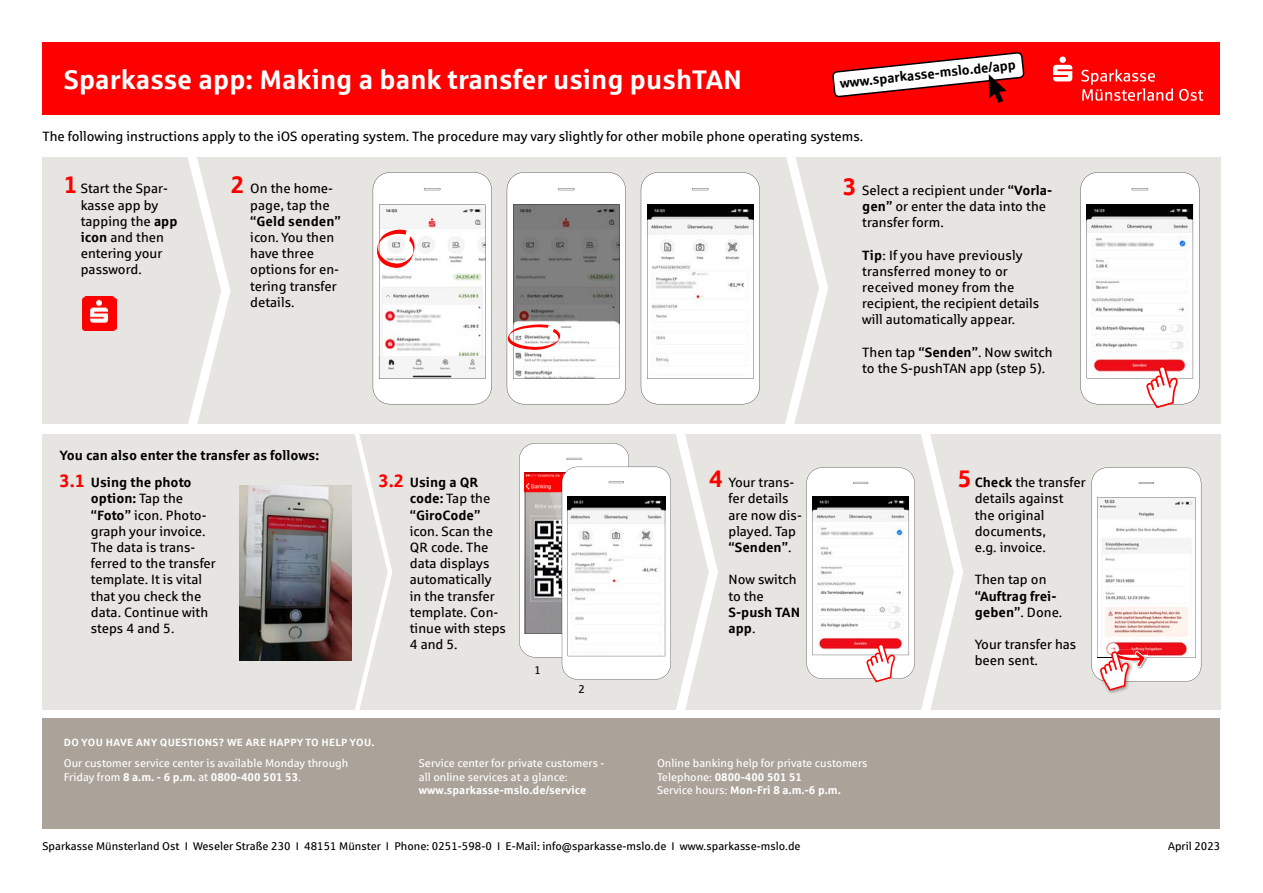
<style>
.page{position:relative;width:1263px;height:893px;background:#fff}
.page>*{position:absolute;margin:0;border:0;box-sizing:border-box;transform-origin:0 0}
.t1{font:700 27px "Sparkasse Rg";color:#fff}
.t2{font:13.5px/16.2px "Sparkasse Rg";color:#000}
.t3{font:700 13.5px/16.2px "Sparkasse Rg";color:#000}
.t4{font:11.25px/13.5px "Sparkasse Rg";color:#fff}
.t5{font:11.25px "Sparkasse Rg";color:#000}
.t6{font:700 11.25px "Sparkasse Rg";color:#fff}
.t7{font:700 10.5px "Sparkasse Rg";letter-spacing:.025em;color:#fff}
.s1{font-weight:700;font-size:24px;color:#f00}
.s2{font-weight:700}
.s3{font-weight:700;font-size:18px;color:#f00}
.s4{font-size:18px;color:#f00}
.s5{font-weight:400}
</style>
<div class="page">
<div style="left:43px;top:43px;width:1177px;height:72px;background:#f00"></div>
<div style="left:43px;top:157px;width:1178px;height:553px;background:#e7e5e1"></div>
<svg style="left:187px;top:157px;width:44px;height:268px"></svg>
<div style="left:28px;top:425px;width:1225px;height:9px;background:#fff"></div>
<img style="left:82px;top:297px;width:34px;height:34px">
<svg style="left:1080px;top:172px;width:119px;height:236px;background:#e4dbdb"></svg>
<svg style="left:641px;top:172px;width:119px;height:232px;background:#ebebeb"></svg>
<svg style="left:507px;top:172px;width:119px;height:232px;background:#bdbbba"></svg>
<svg style="left:373px;top:172px;width:119px;height:232px;background:#f3efef"></svg>
<svg style="left:355px;top:434px;width:37px;height:276px"></svg>
<img style="left:239px;top:486px;width:112px;height:174px">
<svg style="left:785px;top:157px;width:178px;height:553px"></svg>
<svg style="left:519px;top:434px;width:199px;height:276px"></svg>
<img style="left:1108px;top:691px;width:13px;height:3px">
<svg style="left:1091px;top:467px;width:110px;height:224px;background:#f2e5e5"></svg>
<svg style="left:1053px;top:57px;width:19px;height:24px"></svg>
<svg style="left:1081px;top:69px;width:92px;height:32px"></svg>
<svg style="left:1179px;top:89px;width:24px;height:12px"></svg>
<div style="left:43px;top:718px;width:1177px;height:111px;background:#aba399"></div>
<svg style="left:832px;top:52px;width:192px;height:51px"></svg>
<h1 class="t1" style="left:64px;top:62px;width:680px">Sparkasse app: Making a bank transfer using pushTAN</h1>
<p class="t3" style="left:839px;top:74px;width:178px;rotate:-6deg">www.sparkasse-mslo.de/app</p>
<p class="t2" style="left:43px;top:128px;width:822px">The following instructions apply to the iOS operating system. The procedure may vary slightly for other mobile phone operating systems.</p>
<p class="t2" style="left:81px;top:180px;width:98px;text-indent:-17px"><span class="s1">1</span> Start the Spar&shy;kasse app by tapping the <span class="s2">app icon</span> and then entering your password.</p>
<p class="t2" style="left:231px;top:180px;width:104px;text-align:right"><span class="s1">2</span> On the home&shy;page, tap the</p>
<p class="t3" style="left:250px;top:212px;width:92px">“Geld senden”</p>
<p class="t2" style="left:250px;top:229px;width:90px">icon. You then have three options for en&shy;tering transfer details.</p>
<p class="t3" style="left:60px;top:446px;width:261px">You can also enter the transfer as follows:</p>
<p class="t2" style="left:91px;top:474px;width:127px;text-indent:-31px"><span class="s3">3.1</span> <span class="s2">Using the photo option:</span> Tap the <span class="s2">“Foto”</span> icon. Photo&shy;graph your invoice.<br>The data is trans&shy;ferred to the transfer template. It is vital that you check the data. Continue with steps 4 and 5.</p>
<p class="t3" style="left:410px;top:474px;width:82px;text-indent:-31px"><span class="s4">3.2</span> Using a QR code: <span class="s5">Tap the </span>“GiroCode”</p>
<p class="t2" style="left:410px;top:523px;width:98px">icon. Scan the<br>QR code. The data displays automatically in the transfer template. Con&shy;tinue with steps<br>4 and 5.</p>
<p class="t5" style="left:534px;top:663px;width:8px">1</p>
<p class="t5" style="left:578px;top:682px;width:8px">2</p>
<p class="t7" style="left:64px;top:736px;width:312px">DO YOU HAVE ANY QUESTIONS? WE ARE HAPPY TO HELP YOU.</p>
<p class="t4" style="left:64px;top:756px;width:286px">Our customer service center is available Monday through<br>Friday from <span class="s2">8 a.m. - 6 p.m.</span> at <span class="s2">0800-400 501 53</span>.</p>
<p class="t4" style="left:419px;top:756px;width:187px">Service center for private customers - all online services at a glance:</p>
<p class="t6" style="left:419px;top:783px;width:169px">www.sparkasse-mslo.de/service</p>
<p class="t2" style="left:728px;top:474px;width:75px;text-indent:-19px"><span class="s1">4</span> Your trans&shy;fer details are now dis&shy;played. Tap <span class="s2">“Senden”</span>.</p>
<p class="t2" style="left:728px;top:571px;width:70px">Now switch to the</p>
<p class="t3" style="left:728px;top:604px;width:73px">S-push TAN app<span class="s5">.</span></p>
<p class="t2" style="left:862px;top:182px;width:191px;text-indent:-19px"><span class="s1">3</span> Select a recipient under <span class="s2">“Vorla&shy;gen”</span> or enter the data into the transfer form.</p>
<p class="t2" style="left:862px;top:246px;width:178px"><span class="s2">Tip</span>: If you have previously transferred money to or received money from the recipient, the recipient details will automatically appear.</p>
<p class="t2" style="left:862px;top:344px;width:192px">Then tap <span class="s2">“Senden”</span>. Now switch to the S-pushTAN app (step 5).</p>
<p class="t2" style="left:975px;top:474px;width:113px;text-indent:-17px"><span class="s1">5</span> <span class="s2">Check</span> the transfer details against the original documents,<br>e.g. invoice.</p>
<p class="t2" style="left:975px;top:571px;width:73px">Then tap on</p>
<p class="t3" style="left:975px;top:587px;width:89px">“Auftrag frei&shy;geben”<span class="s5">. Done.</span></p>
<p class="t2" style="left:975px;top:636px;width:103px">Your transfer has been sent.</p>
<p class="t4" style="left:657px;top:756px;width:212px">Online banking help for private customers<br>Telephone: <span class="s2">0800-400 501 51<br></span>Service hours: <span class="s2">Mon-Fri 8 a.m.-6 p.m.</span></p>
<p class="t5" style="left:43px;top:840px;width:760px">Sparkasse Münsterland Ost I Weseler Straße 230 I 48151 Münster I Phone: 0251-598-0 I E-Mail: info@sparkasse-mslo.de I www.sparkasse-mslo.de</p>
<p class="t5" style="left:1168px;top:840px;width:54px">April 2023</p>
</div>
